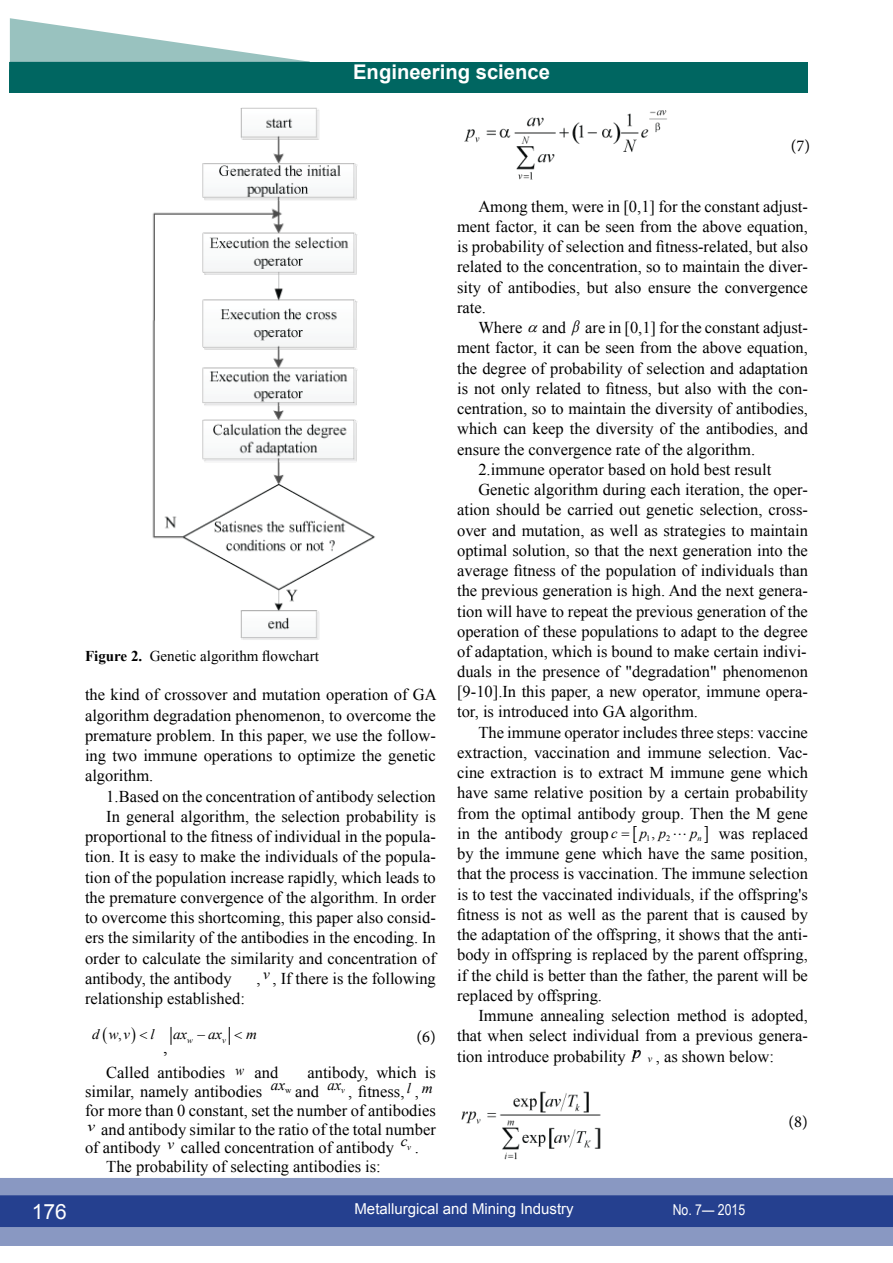
<style>
.page{position:relative;width:893px;height:1263px;background:#fff}
.page>*{position:absolute;margin:0;border:0;box-sizing:border-box;transform-origin:0 0}
.t1{font:21px "Arial";color:#fff}
.t2{font:700 20.25px "Arial";color:#fff}
.t3{font:18px "Times New Roman";color:#000}
.t4{font:16.5px/20.2px "Times New Roman";color:#000;text-align:justify}
.t5{font:16.5px "Minion Pro";color:#000}
.t6{font:15px "Times New Roman";color:#000}
.t7{font:15px "Arial";color:#fff}
.t8{font:15px "Arial Narrow";color:#fff}
.t9{font:italic 15px "Times New Roman";color:#000}
.t10{font:italic 14.25px "Times New Roman";color:#000}
.t11{font:italic 14.25px "Times New Roman";color:#000;scale:1.05 1}
.t12{font:14.25px "Times New Roman";color:#000}
.t13{font:italic 10.05px "Times New Roman";color:#000}
.t14{font:8.7px "Times New Roman";color:#000}
.t15{font:italic 8.7px "Times New Roman";color:#000}
.t16{font:italic 8.25px "Times New Roman";color:#000;scale:1.05 1}
.t17{font:8.25px "Times New Roman";color:#000}
.s1{font-weight:700}
.s2{font-style:italic;font-size:14.25px}
</style>
<div class="page">
<div style="left:0;top:1178px;width:893px;height:68px;background:#8998c2"></div>
<div style="left:0;top:1195px;width:893px;height:32px;background:#25408f;border:2px solid #25408f"></div>
<div style="left:10px;top:62px;width:798px;height:30px;background:#006661"></div>
<svg style="left:10px;top:18px;width:300px;height:44px"></svg>
<img style="left:152px;top:107px;width:223px;height:533px">
<svg style="left:171px;top:1027px;width:1px;height:17px"></svg>
<img style="left:464px;top:110px;width:203px;height:70px">
<img style="left:461px;top:1091px;width:140px;height:69px">
<svg style="left:229px;top:1027px;width:1px;height:17px"></svg>
<p class="t2" style="left:353px;top:58px;width:198px">Engineering science</p>
<p class="t5" style="left:791px;top:135px;width:21px">(7)</p>
<p class="t6" style="left:85px;top:646px;width:235px"><span class="s1">Figure 2.</span> Genetic algorithm flowchart</p>
<p class="t4" style="left:85px;top:684px;width:353px">the kind of crossover and mutation operation of GA algorithm degradation phenomenon, to overcome the premature problem. In this paper, we use the follow&shy;ing two immune operations to optimize the genetic algorithm.</p>
<p class="t4" style="left:106px;top:786px;width:331px">1.Based on the concentration of antibody selection</p>
<p class="t4" style="left:106px;top:806px;width:331px">In general algorithm, the selection probability is</p>
<p class="t4" style="left:85px;top:826px;width:352px">proportional to the fitness of individual in the popula-</p>
<p class="t4" style="left:85px;top:846px;width:352px">tion. It is easy to make the individuals of the popula-</p>
<p class="t4" style="left:85px;top:867px;width:352px">tion of the population increase rapidly, which leads to</p>
<p class="t4" style="left:85px;top:887px;width:352px">the premature convergence of the algorithm. In order</p>
<p class="t4" style="left:85px;top:907px;width:352px">to overcome this shortcoming, this paper also consid-</p>
<p class="t4" style="left:85px;top:927px;width:352px">ers the similarity of the antibodies in the encoding. In</p>
<p class="t4" style="left:85px;top:948px;width:352px">order to calculate the similarity and concentration of</p>
<p class="t4" style="left:85px;top:968px;width:148px">antibody, the antibody</p>
<p class="t4" style="left:256px;top:968px;width:181px">, <sup>v</sup> , If there is the following</p>
<p class="t4" style="left:85px;top:988px;width:161px">relationship established:</p>
<p class="t10" style="left:92px;top:1025px;width:39px">d wv</p>
<p class="t10" style="left:151px;top:1025px;width:6px">l</p>
<p class="t12" style="left:118px;top:1025px;width:5px">,</p>
<p class="t3" style="left:163px;top:1034px;width:6px">,</p>
<p class="t11" style="left:173px;top:1025px;width:15px">ax</p>
<p class="t11" style="left:197px;top:1025px;width:25px">−ax</p>
<p class="t11" style="left:246px;top:1025px;width:12px">m</p>
<p class="t16" style="left:187px;top:1035px;width:7px">w</p>
<p class="t16" style="left:222px;top:1035px;width:5px">v</p>
<p class="t5" style="left:416px;top:1025px;width:21px">(6)</p>
<p class="t4" style="left:106px;top:1062px;width:174px">Called antibodies <sup>w</sup> and</p>
<p class="t4" style="left:307px;top:1062px;width:130px">antibody, which is</p>
<p class="t4" style="left:85px;top:1081px;width:179px">similar, namely antibodies</p>
<p class="t14" style="left:285px;top:1085px;width:8px">w</p>
<p class="t9" style="left:328px;top:1074px;width:15px">ax</p>
<p class="t4" style="left:348px;top:1081px;width:86px">, fitness, <sup>l</sup> , <sup>m</sup></p>
<p class="t4" style="left:85px;top:1100px;width:352px">for more than 0 constant, set the number of antibodies</p>
<p class="t4" style="left:87px;top:1119px;width:350px"><sup>v</sup> and antibody similar to the ratio of the total number</p>
<p class="t4" style="left:85px;top:1137px;width:336px">of antibody <sup>v</sup> called concentration of antibody <sup>v</sup><sup>c</sup> .</p>
<p class="t4" style="left:106px;top:1156px;width:276px">The probability of selecting antibodies is:</p>
<p class="t9" style="left:271px;top:1074px;width:16px">ax</p>
<p class="t4" style="left:295px;top:1081px;width:25px">and</p>
<p class="t15" style="left:341px;top:1084px;width:5px">v</p>
<p class="t4" style="left:457px;top:196px;width:352px;text-indent:21px">Among them, were in [0,1] for the constant adjust&shy;ment factor, it can be seen from the above equation, is probability of selection and fitness-related, but also related to the concentration, so to maintain the diver&shy;sity of antibodies, but also ensure the convergence rate.</p>
<p class="t4" style="left:478px;top:317px;width:331px">Where and are in [0,1] for the constant adjust-</p>
<p class="t4" style="left:457px;top:337px;width:352px">ment factor, it can be seen from the above equation,</p>
<p class="t4" style="left:457px;top:358px;width:352px">the degree of probability of selection and adaptation</p>
<p class="t4" style="left:457px;top:378px;width:352px">is not only related to fitness, but also with the con-</p>
<p class="t4" style="left:457px;top:398px;width:352px">centration, so to maintain the diversity of antibodies,</p>
<p class="t4" style="left:457px;top:418px;width:352px">which can keep the diversity of the antibodies, and</p>
<p class="t4" style="left:457px;top:439px;width:299px">ensure the convergence rate of the algorithm.</p>
<p class="t4" style="left:478px;top:459px;width:294px">2.immune operator based on hold best result</p>
<p class="t4" style="left:478px;top:479px;width:331px">Genetic algorithm during each iteration, the oper-</p>
<p class="t4" style="left:457px;top:499px;width:352px">ation should be carried out genetic selection, cross-</p>
<p class="t4" style="left:457px;top:520px;width:352px">over and mutation, as well as strategies to maintain</p>
<p class="t4" style="left:457px;top:540px;width:352px">optimal solution, so that the next generation into the</p>
<p class="t4" style="left:457px;top:560px;width:352px">average fitness of the population of individuals than</p>
<p class="t4" style="left:457px;top:580px;width:352px">the previous generation is high. And the next genera-</p>
<p class="t4" style="left:457px;top:601px;width:352px">tion will have to repeat the previous generation of the</p>
<p class="t4" style="left:457px;top:621px;width:352px">operation of these populations to adapt to the degree</p>
<p class="t4" style="left:457px;top:641px;width:351px">of adaptation, which is bound to make certain indivi-</p>
<p class="t4" style="left:457px;top:661px;width:352px">duals in the presence of "degradation" phenomenon</p>
<p class="t4" style="left:457px;top:681px;width:352px">[9-10].In this paper, a new operator, immune opera-</p>
<p class="t4" style="left:457px;top:701px;width:242px">tor, is introduced into GA algorithm.</p>
<p class="t4" style="left:478px;top:722px;width:331px">The immune operator includes three steps: vaccine</p>
<p class="t4" style="left:457px;top:742px;width:352px">extraction, vaccination and immune selection. Vac-</p>
<p class="t4" style="left:457px;top:762px;width:352px">cine extraction is to extract M immune gene which</p>
<p class="t4" style="left:457px;top:782px;width:352px">have same relative position by a certain probability</p>
<p class="t4" style="left:457px;top:803px;width:352px">from the optimal antibody group. Then the M gene</p>
<p class="t4" style="left:457px;top:823px;width:162px">in the antibody group <span class="s2">c</span></p>
<p class="t10" style="left:640px;top:823px;width:28px">p p</p>
<p class="t10" style="left:690px;top:823px;width:9px">p</p>
<p class="t4" style="left:457px;top:823px;width:352px;text-indent:240px"><sub>n</sub> was replaced by the immune gene which have the same position, that the process is vaccination. The immune selection is to test the vaccinated individuals, if the offspring's fitness is not as well as the parent that is caused by the adaptation of the offspring, it shows that the anti&shy;body in offspring is replaced by the parent offspring, if the child is better than the father, the parent will be replaced by offspring.</p>
<p class="t4" style="left:457px;top:1005px;width:352px;text-indent:21px">Immune annealing selection method is adopted, that when select individual from a previous genera&shy;tion introduce probability <sup>rp</sup> , as shown below:</p>
<p class="t17" style="left:646px;top:833px;width:6px">1</p>
<p class="t17" style="left:666px;top:833px;width:6px">2</p>
<p class="t12" style="left:651px;top:823px;width:5px">,</p>
<p class="t13" style="left:648px;top:1052px;width:6px">v</p>
<p class="t5" style="left:789px;top:1111px;width:21px">(8)</p>
<p class="t1" style="left:32px;top:1197px;width:37px">176</p>
<p class="t7" style="left:354px;top:1199px;width:221px">Metallurgical and Mining Industry</p>
<p class="t8" style="left:673px;top:1198px;width:74px">No. 7— 2015</p>
</div>
